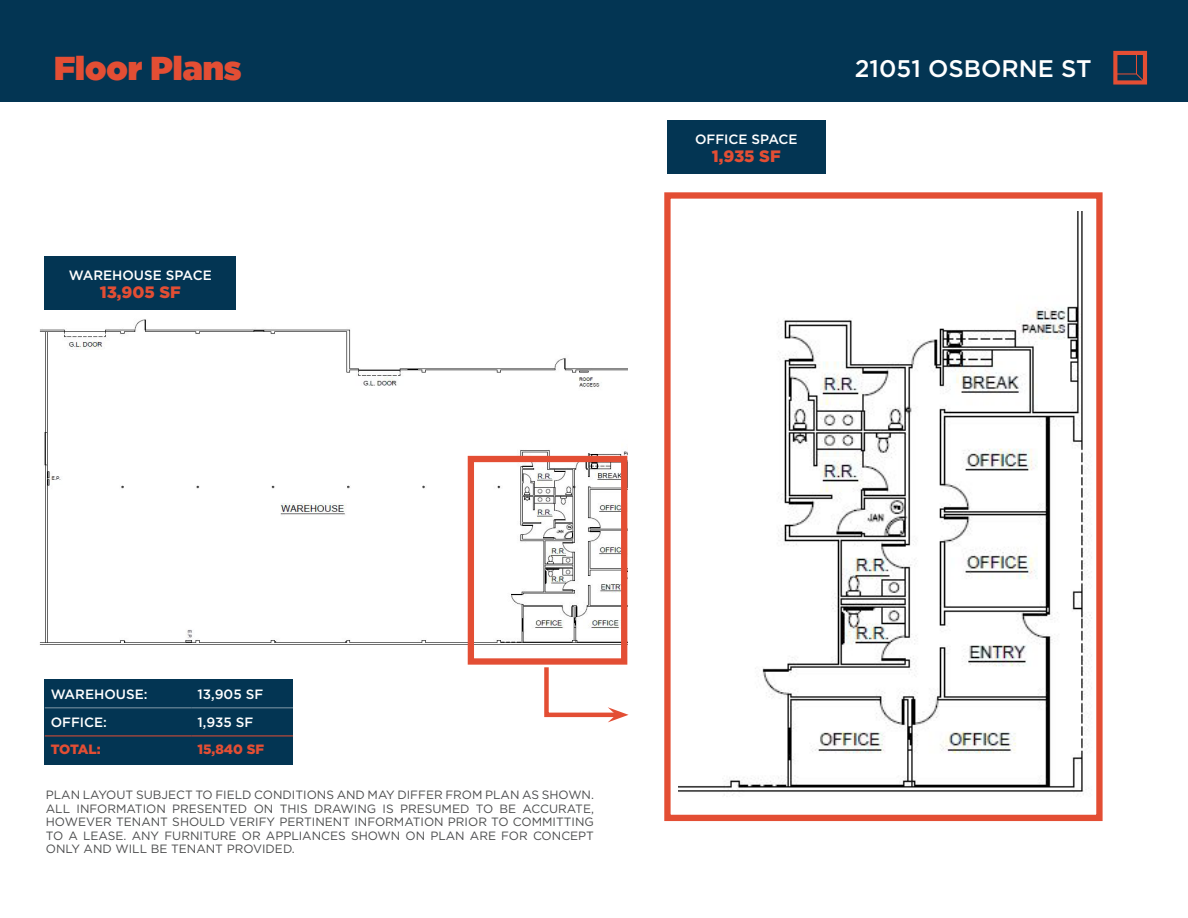
<style>
.page{position:relative;width:1188px;height:918px;background:#fff}
.page>*{position:absolute;margin:0;border:0;box-sizing:border-box;transform-origin:0 0}
.Header_1{font:33px "Gotham Ultra";color:#e34e34}
.t1{font:500 24px "Gotham";color:#fff}
.t2{font:900 16.5px "Gotham";color:#e34e34}
.Header_1-2{font:500 13.5px "Gotham";color:#fff}
.Header_1-3{font:900 13.5px "Gotham";color:#e34e34}
.Floor_Plan_Footnote{font:12px/13.5px "Gotham";color:#4b4c4d;text-align:justify}
</style>
<div class="page">
<div style="left:0;top:0;width:1188px;height:102px;background:#033553"></div>
<img style="left:678px;top:212px;width:414px;height:584px">
<img style="left:39px;top:319px;width:588px;height:334px">
<svg style="left:1113px;top:51px;width:34px;height:34px"></svg>
<div style="left:468px;top:456px;width:159px;height:209px;border:6px solid #e34e34"></div>
<svg style="left:542px;top:663px;width:87px;height:59px"></svg>
<div style="left:664px;top:192px;width:439px;height:629px;border:6px solid #e34e34"></div>
<div style="left:719px;top:403px;width:27px;height:26px;background:#fff"></div>
<div style="left:45px;top:680px;width:248px;height:85px;background:#033553"></div>
<hr style="left:45px;top:707px;width:146px;height:1px;background:#819aa9">
<hr style="left:191px;top:707px;width:102px;height:1px;background:#819aa9">
<hr style="left:45px;top:736px;width:146px;height:1px;background:#e34e34">
<hr style="left:191px;top:736px;width:102px;height:1px;background:#e34e34">
<div style="left:667px;top:120px;width:158px;height:54px;background:#033553"></div>
<div style="left:45px;top:256px;width:191px;height:54px;background:#033553"></div>
<p class="Header_1" style="left:54px;top:49px;width:189px">Floor Plans</p>
<p class="Header_1-2" style="left:69px;top:266px;width:144px">WAREHOUSE SPACE</p>
<p class="t2" style="left:100px;top:282px;width:83px">13,905 SF</p>
<p class="Header_1-2" style="left:695px;top:130px;width:104px">OFFICE SPACE</p>
<p class="t2" style="left:712px;top:146px;width:70px">1,935 SF</p>
<p class="t1" style="left:855px;top:52px;width:238px">21051 OSBORNE ST</p>
<p class="Header_1-2" style="left:51px;top:686px;width:98px">WAREHOUSE:</p>
<p class="Header_1-2" style="left:197px;top:686px;width:67px">13,905 SF</p>
<p class="Header_1-2" style="left:51px;top:714px;width:58px">OFFICE:</p>
<p class="Header_1-2" style="left:197px;top:714px;width:57px">1,935 SF</p>
<p class="Header_1-3" style="left:51px;top:742px;width:52px">TOTAL:</p>
<p class="Header_1-3" style="left:197px;top:742px;width:68px">15,840 SF</p>
<p class="Floor_Plan_Footnote" style="left:46px;top:788px;width:550px">PLAN LAYOUT SUBJECT TO FIELD CONDITIONS AND MAY DIFFER FROM PLAN AS SHOWN.<br>ALL INFORMATION PRESENTED ON THIS DRAWING IS PRESUMED TO BE ACCURATE, HOWEVER TENANT SHOULD VERIFY PERTINENT INFORMATION PRIOR TO COMMITTING TO A LEASE. ANY FURNITURE OR APPLIANCES SHOWN ON PLAN ARE FOR CONCEPT ONLY AND WILL BE TENANT PROVIDED.</p>
</div>
